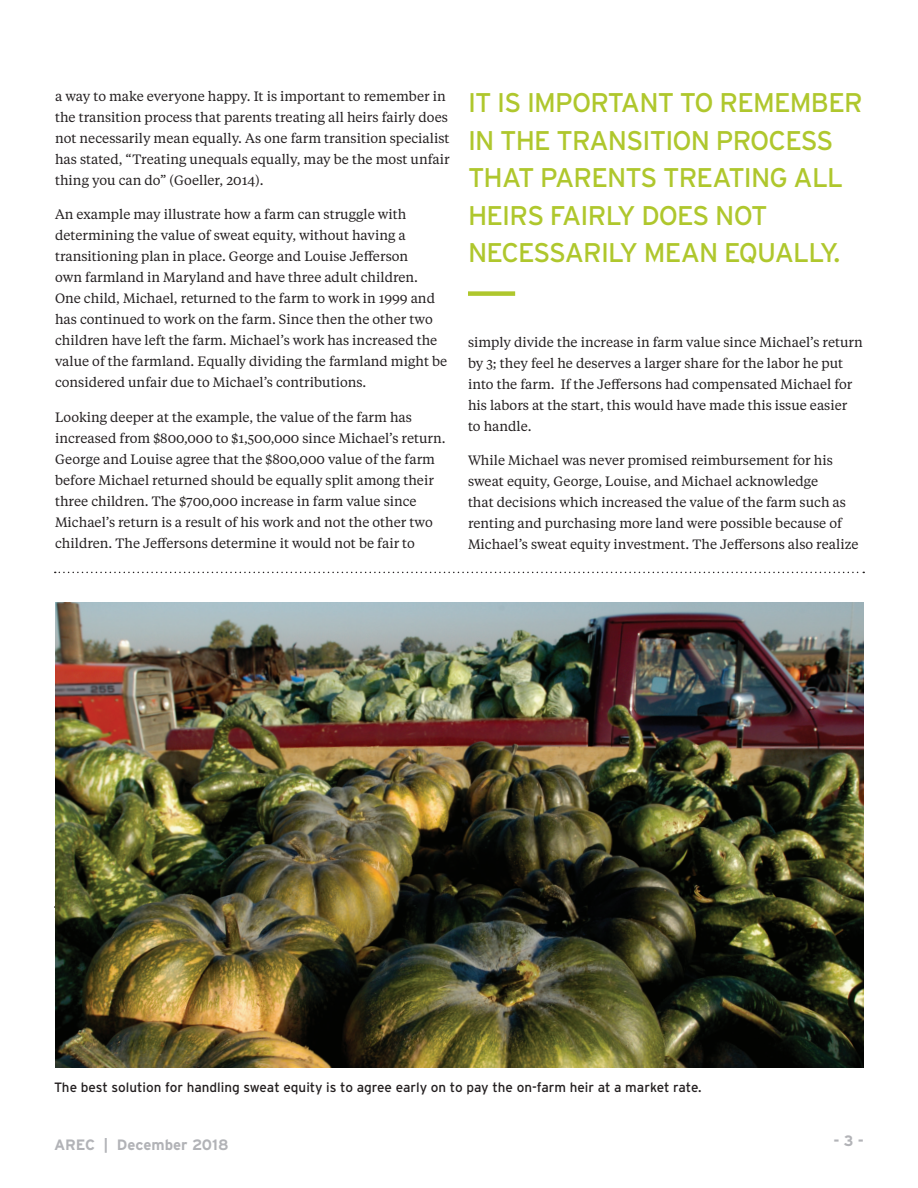
<style>
.page{position:relative;width:918px;height:1188px;background:#fff}
.page>*{position:absolute;margin:0;border:0;box-sizing:border-box;transform-origin:0 0}
.t1{font:27px/37.5px "Interstate";letter-spacing:-.03em;color:#afc72d}
.t2{font:700 15px "Interstate";color:#b2b3b7}
.t3{font:13.5px/21px "Tiempos Text";color:#231f20}
.t4{font:13.5px "Interstate";color:#231f20}
</style>
<div class="page">
<img style="left:55px;top:603px;width:809px;height:465px">
<svg style="left:55px;top:572px;width:809px;height:1px"></svg>
<div style="left:468px;top:291px;width:47px;height:5px;background:#afc72d"></div>
<p class="t3" style="left:55px;top:85px;width:396px">a way to make everyone happy. It is important to remember in the transition process that parents treating all heirs fairly does not necessarily mean equally. As one farm transition specialist has stated, “Treating unequals equally, may be the most unfair thing you can do” (Goeller, 2014).</p>
<p class="t3" style="left:55px;top:204px;width:394px">An example may illustrate how a farm can struggle with determining the value of sweat equity, without having a transitioning plan in place. George and Louise Jefferson<br>own farmland in Maryland and have three adult children.<br>One child, Michael, returned to the farm to work in 1999 and has continued to work on the farm. Since then the other two children have left the farm. Michael’s work has increased the value of the farmland. Equally dividing the farmland might be considered unfair due to Michael’s contributions.</p>
<p class="t3" style="left:55px;top:406px;width:392px">Looking deeper at the example, the value of the farm has increased from $800,000 to $1,500,000 since Michael’s return.<br>George and Louise agree that the $800,000 value of the farm before Michael returned should be equally split among their three children. The $700,000 increase in farm value since Michael’s return is a result of his work and not the other two children. The Jeffersons determine it would not be fair to</p>
<p class="t1" style="left:468px;top:84px;width:396px">IT IS IMPORTANT TO REMEMBER<br>IN THE TRANSITION PROCESS<br>THAT PARENTS TREATING ALL<br>HEIRS FAIRLY DOES NOT<br>NECESSARILY MEAN EQUALLY.</p>
<p class="t3" style="left:468px;top:331px;width:396px">simply divide the increase in farm value since Michael’s return by 3; they feel he deserves a larger share for the labor he put into the farm. If the Jeffersons had compensated Michael for his labors at the start, this would have made this issue easier to handle.</p>
<p class="t3" style="left:468px;top:449px;width:392px">While Michael was never promised reimbursement for his sweat equity, George, Louise, and Michael acknowledge<br>that decisions which increased the value of the farm such as renting and purchasing more land were possible because of Michael’s sweat equity investment. The Jeffersons also realize</p>
<p class="t4" style="left:54px;top:1079px;width:649px">The best solution for handling sweat equity is to agree early on to pay the on-farm heir at a market rate.</p>
<p class="t2" style="left:54px;top:1136px;width:176px">AREC | December 2018</p>
<p class="t2" style="left:833px;top:1132px;width:32px">- 3 -</p>
</div>
